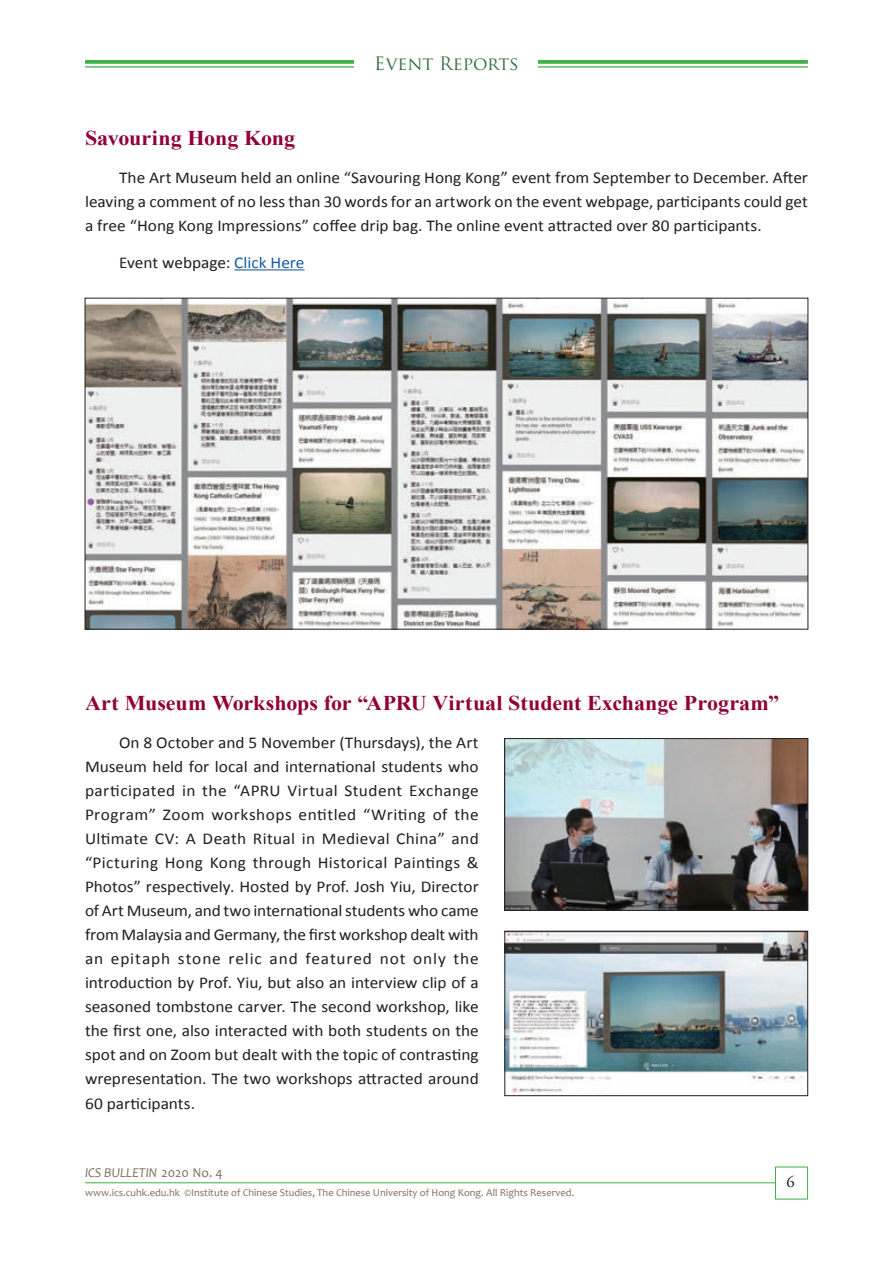
<style>
.page{position:relative;width:893px;height:1263px;background:#fff}
.page>*{position:absolute;margin:0;border:0;box-sizing:border-box;transform-origin:0 0}
.c_BODY_chi{font:700 21px "Times New Roman";color:#910138;scale:1.05 1}
.t1{font:18px "Trajan Pro";color:#306e3e}
.c_BODY_chi-2{font:16.5px/24px "Calibri";color:#231f20;text-align:justify;scale:1.05 1}
.t2{font:16.5px "Adobe Garamond Pro";color:#231f20}
.t3{font:italic 13.5px "Candara";color:#816d5a}
.t4{font:10.5px "Candara";color:#816d5a}
.s1{color:#175d9e}
.s2{font-style:normal}
</style>
<div class="page">
<div style="left:775px;top:1166px;width:33px;height:33px;background:#fff;border:1px solid #40ae49"></div>
<hr style="left:85px;top:1182px;width:690px;height:1px;background:#40ae49">
<svg style="left:85px;top:60px;width:723px;height:4px;background:#4bb254"></svg>
<hr style="left:85px;top:66px;width:723px;height:2px;background:#40ae49">
<div style="left:355px;top:54px;width:183px;height:30px;background:#fff"></div>
<hr style="left:234px;top:269px;width:71px;height:1px;background:#175d9e">
<img style="left:87px;top:300px;width:719px;height:327px">
<img style="left:506px;top:740px;width:300px;height:168px">
<div style="left:504px;top:738px;width:304px;height:172px;border:1px solid #231f20"></div>
<img style="left:507px;top:933px;width:299px;height:160px">
<div style="left:505px;top:931px;width:303px;height:165px;border:1px solid #231f20"></div>
<p class="t1" style="left:374px;top:52px;width:146px">Event Reports</p>
<p class="c_BODY_chi" style="left:85px;top:123px;width:202px">Savouring Hong Kong</p>
<p class="c_BODY_chi-2" style="left:85px;top:165px;width:690px;text-indent:34px">The Art Museum held an online “Savouring Hong Kong” event from September to December. After leaving a comment of no less than 30 words for an artwork on the event webpage, participants could get a free “Hong Kong Impressions” coffee drip bag. The online event attracted over 80 participants.</p>
<p class="c_BODY_chi-2" style="left:119px;top:251px;width:178px">Event webpage: <span class="s1">Click Here</span></p>
<p class="c_BODY_chi" style="left:85px;top:688px;width:663px">Art Museum Workshops for “APRU Virtual Student Exchange Program”</p>
<p class="c_BODY_chi-2" style="left:85px;top:730px;width:377px;text-indent:34px">On 8 October and 5 November (Thursdays), the Art Museum held for local and international students who participated in the “APRU Virtual Student Exchange Program” Zoom workshops entitled “Writing of the Ultimate CV: A Death Ritual in Medieval China” and “Picturing Hong Kong through Historical Paintings &amp; Photos” respectively. Hosted by Prof. Josh Yiu, Director of Art Museum, and two international students who came from Malaysia and Germany, the first workshop dealt with an epitaph stone relic and featured not only the introduction by Prof. Yiu, but also an interview clip of a seasoned tombstone carver. The second workshop, like the first one, also interacted with both students on the spot and on Zoom but dealt with the topic of contrasting wrepresentation. The two workshops attracted around</p>
<p class="c_BODY_chi-2" style="left:85px;top:1092px;width:106px">60 participants.</p>
<p class="t3" style="left:85px;top:1164px;width:139px">ICS BULLETIN <span class="s2">2020 No. 4</span></p>
<p class="t4" style="left:85px;top:1186px;width:491px">www.ics.cuhk.edu.hk ©Institute of Chinese Studies, The Chinese University of Hong Kong. All Rights Reserved.</p>
<p class="t2" style="left:787px;top:1172px;width:10px">6</p>
</div>
